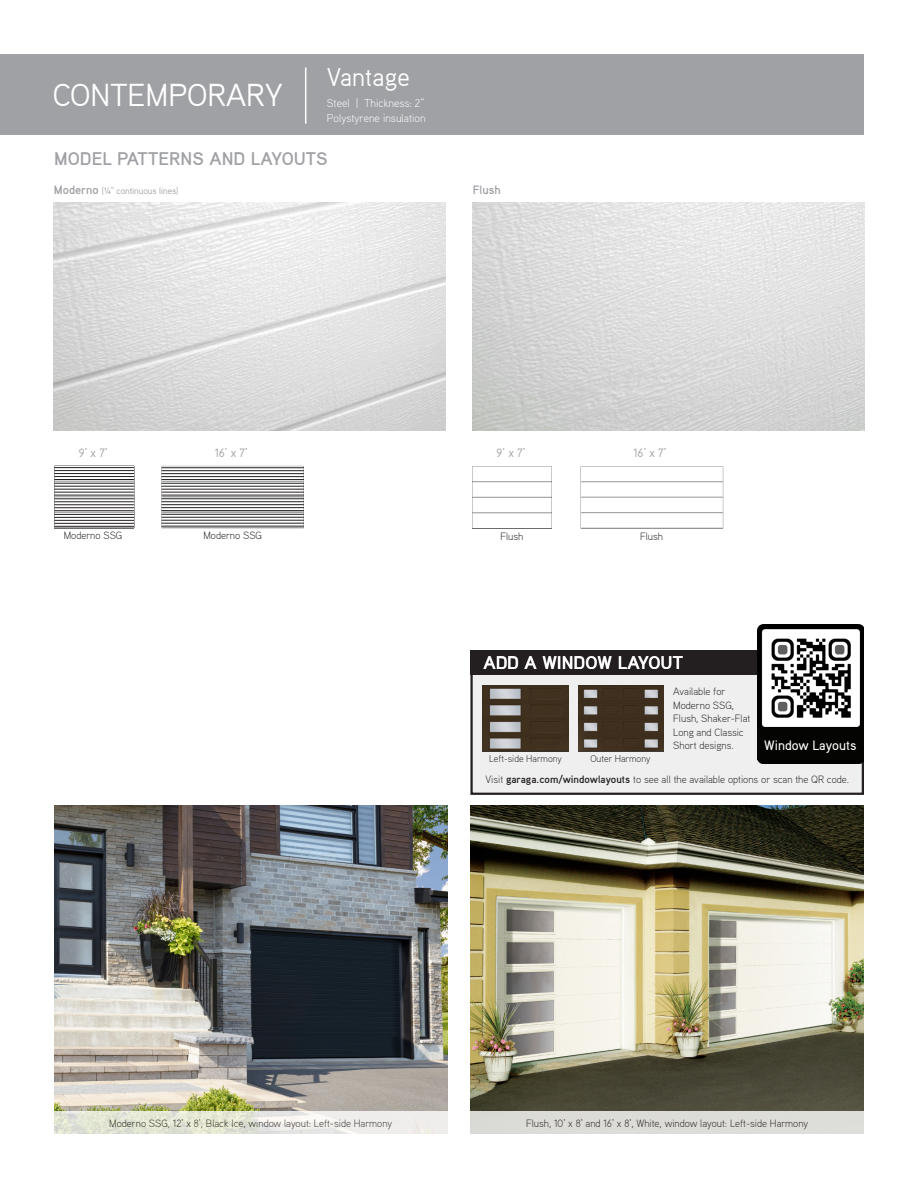
<style>
.page{position:relative;width:918px;height:1188px;background:#fff}
.page>*{position:absolute;margin:0;border:0;box-sizing:border-box;transform-origin:0 0}
.t1{font:31.5px "Aaux";color:#fff}
.t2{font:25.5px "Aaux";letter-spacing:.01em;color:#fff}
.Texte_Produits{font:700 18.15px "Aaux";color:#a0a1a5}
.Texte_Produits-2{font:700 18.15px "Aaux";color:#fff}
.t3{font:500 13.5px "Aaux";color:#fff}
.Texte_Produits-3{font:12px "Aaux";color:#a0a1a5}
.Texte_Produits-4{font:700 12px "Aaux";color:#a0a1a5}
.t4{font:300 11.25px "Aaux";color:#fff}
.Texte_Produits-5{font:300 10.5px/13.5px "Aaux";color:#231f20}
.Texte_Produits-6{font:300 9.75px "Aaux";color:#231f20}
.Texte_Produits-7{font:9px "Aaux";color:#a0a1a5}
.s1{font-weight:700;font-size:12px}
.s2{font-weight:700}
</style>
<div class="page">
<svg style="left:54px;top:466px;width:80px;height:62px"></svg>
<hr style="left:54px;top:528px;width:80px;height:1px;background:#6c6d70">
<hr style="left:55px;top:467px;width:79px;height:1px;background:#231f20">
<hr style="left:55px;top:470px;width:79px;height:1px;background:#231f20">
<hr style="left:55px;top:473px;width:79px;height:1px;background:#231f20">
<hr style="left:55px;top:476px;width:79px;height:1px;background:#231f20">
<hr style="left:55px;top:479px;width:79px;height:1px;background:#231f20">
<hr style="left:55px;top:483px;width:79px;height:1px;background:#231f20">
<hr style="left:55px;top:486px;width:79px;height:1px;background:#231f20">
<hr style="left:55px;top:489px;width:79px;height:1px;background:#231f20">
<hr style="left:55px;top:492px;width:79px;height:1px;background:#231f20">
<hr style="left:55px;top:495px;width:79px;height:1px;background:#231f20">
<hr style="left:55px;top:499px;width:79px;height:1px;background:#231f20">
<hr style="left:55px;top:502px;width:79px;height:1px;background:#231f20">
<hr style="left:55px;top:505px;width:79px;height:1px;background:#231f20">
<hr style="left:55px;top:507px;width:79px;height:1px;background:#231f20">
<hr style="left:55px;top:510px;width:79px;height:1px;background:#231f20">
<hr style="left:55px;top:514px;width:79px;height:1px;background:#231f20">
<hr style="left:55px;top:517px;width:79px;height:1px;background:#231f20">
<hr style="left:55px;top:520px;width:79px;height:1px;background:#231f20">
<hr style="left:55px;top:523px;width:79px;height:1px;background:#231f20">
<hr style="left:55px;top:526px;width:79px;height:1px;background:#231f20">
<svg style="left:472px;top:466px;width:80px;height:62px"></svg>
<hr style="left:472px;top:528px;width:80px;height:1px;background:#6c6d70">
<hr style="left:581px;top:528px;width:142px;height:1px;background:#6c6d70">
<svg style="left:581px;top:466px;width:142px;height:62px"></svg>
<img style="left:54px;top:203px;width:391px;height:227px">
<img style="left:473px;top:203px;width:391px;height:227px">
<img style="left:470px;top:806px;width:394px;height:306px">
<img style="left:54px;top:806px;width:394px;height:306px">
<svg style="left:54px;top:1112px;width:394px;height:22px;background:#e8e9df"></svg>
<div style="left:470px;top:1112px;width:394px;height:22px;background:#dcdcd8"></div>
<hr style="left:162px;top:528px;width:142px;height:1px;background:#6c6d70">
<svg style="left:162px;top:466px;width:142px;height:62px"></svg>
<div style="left:1px;top:54px;width:863px;height:81px;background:#a0a1a5"></div>
<hr style="left:305px;top:67px;width:1px;height:57px;background:#fff">
<div style="left:472px;top:673px;width:391px;height:121px;background:#efeff0"></div>
<div style="left:470px;top:672px;width:394px;height:123px;border:2px solid #231f20"></div>
<div style="left:470px;top:651px;width:394px;height:24px;background:#231f20"></div>
<img style="left:578px;top:685px;width:86px;height:67px">
<img style="left:757px;top:625px;width:107px;height:139px">
<div style="left:757px;top:728px;width:107px;height:31px;background:#040503"></div>
<img style="left:483px;top:685px;width:85px;height:67px">
<p class="t1" style="left:53px;top:75px;width:232px">CONTEMPORARY</p>
<p class="t2" style="left:327px;top:61px;width:84px">Vantage</p>
<p class="t4" style="left:327px;top:96px;width:99px">Steel | Thickness: 2”</p>
<p class="t4" style="left:327px;top:111px;width:100px">Polystyrene insulation</p>
<p class="Texte_Produits" style="left:54px;top:147px;width:275px">MODEL PATTERNS AND LAYOUTS</p>
<p class="Texte_Produits-7" style="left:54px;top:185px;width:126px"><span class="s1">Moderno</span> (¼” continuous lines)</p>
<p class="Texte_Produits-4" style="left:473px;top:182px;width:30px">Flush</p>
<p class="Texte_Produits-3" style="left:79px;top:445px;width:30px">9’ x 7’</p>
<p class="Texte_Produits-3" style="left:215px;top:445px;width:34px">16’ x 7’</p>
<p class="Texte_Produits-3" style="left:497px;top:445px;width:30px">9’ x 7’</p>
<p class="Texte_Produits-3" style="left:633px;top:445px;width:34px">16’ x 7’</p>
<p class="Texte_Produits-5" style="left:64px;top:529px;width:60px">Moderno SSG</p>
<p class="Texte_Produits-5" style="left:203px;top:529px;width:60px">Moderno SSG</p>
<p class="Texte_Produits-5" style="left:500px;top:529px;width:24px">Flush</p>
<p class="Texte_Produits-5" style="left:640px;top:529px;width:24px">Flush</p>
<p class="Texte_Produits-2" style="left:483px;top:651px;width:201px">ADD A WINDOW LAYOUT</p>
<p class="Texte_Produits-5" style="left:673px;top:685px;width:79px">Available for<br>Moderno SSG,<br>Flush, Shaker-Flat<br>Long and Classic<br>Short designs.</p>
<p class="Texte_Produits-5" style="left:485px;top:772px;width:365px">Visit <span class="s2">garaga.com/windowlayouts</span> to see all the available options or scan the QR code.</p>
<p class="t3" style="left:764px;top:737px;width:94px">Window Layouts</p>
<p class="Texte_Produits-6" style="left:590px;top:753px;width:62px">Outer Harmony</p>
<p class="Texte_Produits-6" style="left:489px;top:753px;width:74px">Left-side Harmony</p>
<p class="Texte_Produits-5" style="left:109px;top:1116px;width:284px">Moderno SSG, 12’ x 8’, Black Ice, window layout: Left-side Harmony</p>
<p class="Texte_Produits-5" style="left:526px;top:1116px;width:284px">Flush, 10’ x 8’ and 16’ x 8’, White, window layout: Left-side Harmony</p>
</div>
